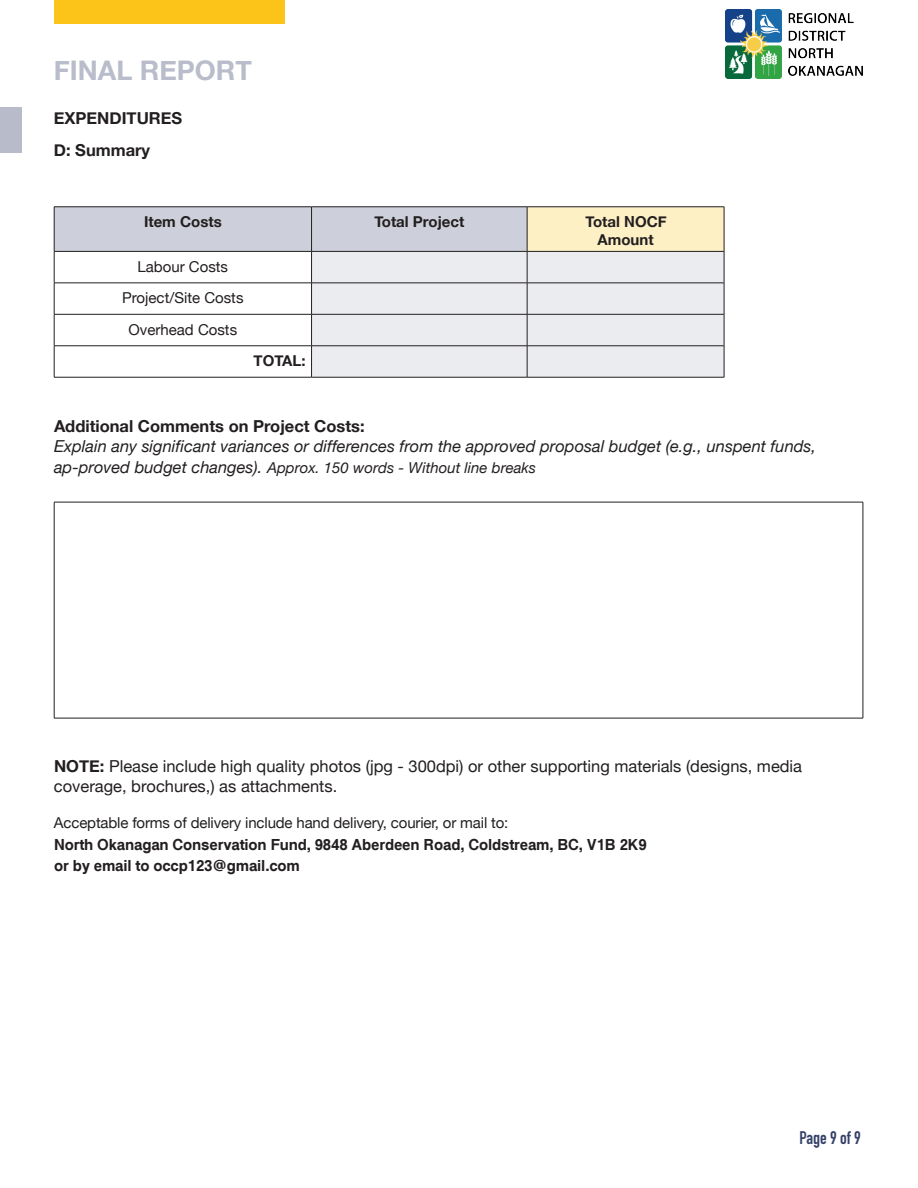
<style>
.page{position:relative;width:918px;height:1188px;background:#fff}
.page>*{position:absolute;margin:0;border:0;box-sizing:border-box;transform-origin:0 0}
.t1{font:700 27px "Helvetica Neue";color:#b9bcca}
.t2{font:700 18px "DIN Condensed";color:#364169}
.t3{font:italic 16.5px/20.7px "Helvetica Neue";color:#231f20}
.t4{font:16.5px/19.6px "Helvetica Neue";color:#231f20}
.t5{font:700 16.5px/31.5px "Helvetica Neue";color:#231f20}
.t6{font:700 15px/21.1px "Helsinki";letter-spacing:-.01em;color:#231f20}
.t7{font:italic 15px "Helvetica Neue";color:#231f20}
.t8{font:700 15px "Helvetica Neue";color:#231f20}
.t9{font:15px "Helvetica Neue";color:#231f20}
.s1{font-family:"Helsinki"}
.s2{font-weight:700;font-style:normal}
.s3{font-size:16.5px}
.s4{font-weight:700}
.s5{font-family:"Helvetica Neue";font-weight:400}
</style>
<div class="page">
<div style="left:54px;top:0;width:230px;height:24px;background:#fcc418"></div>
<div style="left:55px;top:208px;width:472px;height:43px;background:#cdd0da"></div>
<div style="left:527px;top:207px;width:197px;height:44px;background:#fef0c5"></div>
<div style="left:312px;top:252px;width:412px;height:125px;background:#ebecf0"></div>
<hr style="left:54px;top:207px;width:258px;height:1px;background:#231f20">
<hr style="left:54px;top:207px;width:1px;height:44px;background:#231f20">
<hr style="left:312px;top:207px;width:215px;height:1px;background:#231f20">
<hr style="left:311px;top:207px;width:1px;height:44px;background:#231f20">
<hr style="left:527px;top:207px;width:197px;height:1px;background:#231f20">
<hr style="left:527px;top:207px;width:1px;height:44px;background:#231f20">
<hr style="left:724px;top:207px;width:1px;height:44px;background:#231f20">
<hr style="left:54px;top:251px;width:258px;height:1px;background:#231f20">
<hr style="left:54px;top:252px;width:1px;height:31px;background:#231f20">
<hr style="left:312px;top:251px;width:215px;height:1px;background:#231f20">
<hr style="left:311px;top:252px;width:1px;height:31px;background:#231f20">
<hr style="left:527px;top:251px;width:197px;height:1px;background:#231f20">
<hr style="left:527px;top:252px;width:1px;height:31px;background:#231f20">
<hr style="left:724px;top:252px;width:1px;height:31px;background:#231f20">
<hr style="left:54px;top:283px;width:258px;height:1px;background:#231f20">
<hr style="left:54px;top:283px;width:1px;height:31px;background:#231f20">
<hr style="left:312px;top:283px;width:215px;height:1px;background:#231f20">
<hr style="left:311px;top:283px;width:1px;height:31px;background:#231f20">
<hr style="left:527px;top:283px;width:197px;height:1px;background:#231f20">
<hr style="left:527px;top:283px;width:1px;height:31px;background:#231f20">
<hr style="left:724px;top:283px;width:1px;height:31px;background:#231f20">
<hr style="left:54px;top:314px;width:258px;height:1px;background:#231f20">
<hr style="left:54px;top:315px;width:1px;height:31px;background:#231f20">
<hr style="left:312px;top:314px;width:215px;height:1px;background:#231f20">
<hr style="left:311px;top:315px;width:1px;height:31px;background:#231f20">
<hr style="left:527px;top:314px;width:197px;height:1px;background:#231f20">
<hr style="left:527px;top:315px;width:1px;height:31px;background:#231f20">
<hr style="left:724px;top:315px;width:1px;height:31px;background:#231f20">
<hr style="left:54px;top:346px;width:258px;height:1px;background:#231f20">
<hr style="left:54px;top:346px;width:1px;height:31px;background:#231f20">
<hr style="left:312px;top:346px;width:215px;height:1px;background:#231f20">
<hr style="left:311px;top:346px;width:1px;height:31px;background:#231f20">
<hr style="left:527px;top:346px;width:197px;height:1px;background:#231f20">
<hr style="left:527px;top:346px;width:1px;height:31px;background:#231f20">
<hr style="left:724px;top:346px;width:1px;height:31px;background:#231f20">
<hr style="left:54px;top:377px;width:258px;height:1px;background:#231f20">
<hr style="left:312px;top:377px;width:215px;height:1px;background:#231f20">
<hr style="left:527px;top:377px;width:197px;height:1px;background:#231f20">
<hr style="left:54px;top:502px;width:809px;height:1px;background:#231f20">
<hr style="left:54px;top:502px;width:1px;height:216px;background:#231f20">
<hr style="left:863px;top:502px;width:1px;height:216px;background:#231f20">
<hr style="left:54px;top:718px;width:809px;height:1px;background:#231f20">
<div style="left:0;top:108px;width:22px;height:45px;background:#b8bcca"></div>
<img style="left:725px;top:10px;width:137px;height:69px">
<p class="t1" style="left:54px;top:49px;width:199px">FINAL REPORT</p>
<p class="t5" style="left:54px;top:103px;width:130px">EXPENDITURES<br>D: Summary</p>
<p class="t8" style="left:144px;top:210px;width:79px">Item Costs</p>
<p class="t8" style="left:374px;top:210px;width:91px">Total Project</p>
<p class="t8" style="left:586px;top:210px;width:83px">Total <span class="s1">N</span>OCF</p>
<p class="t8" style="left:598px;top:228px;width:58px">Amount</p>
<p class="t9" style="left:138px;top:256px;width:92px">Labour Costs</p>
<p class="t9" style="left:122px;top:287px;width:123px">Project/Site Costs</p>
<p class="t9" style="left:129px;top:318px;width:110px">Overhead Costs</p>
<p class="t8" style="left:254px;top:349px;width:53px">TOTAL:</p>
<p class="t3" style="left:54px;top:416px;width:764px"><span class="s2">Additional Comments on Project Costs:<br></span>Explain any significant variances or differences from the approved proposal budget (e.g., unspent funds,</p>
<p class="t7" style="left:54px;top:457px;width:483px"><span class="s3">ap-proved budget changes).</span> Approx. 150 words - Without line breaks</p>
<p class="t4" style="left:54px;top:757px;width:750px"><span class="s4">NOTE:</span> Please include high quality photos (jpg - 300dpi) or other supporting materials (designs, media coverage, brochures,) as attachments.</p>
<p class="t6" style="left:54px;top:812px;width:594px"><span class="s5">Acceptable forms of delivery include hand delivery, courier, or mail to:<br></span>North Okanagan Conservation Fund, 9848 Aberdeen Road, Coldstream, BC, V1B 2K9 or by email to occp123@gmail.com</p>
<p class="t2" style="left:799px;top:1126px;width:63px">Page 9 of 9</p>
</div>
